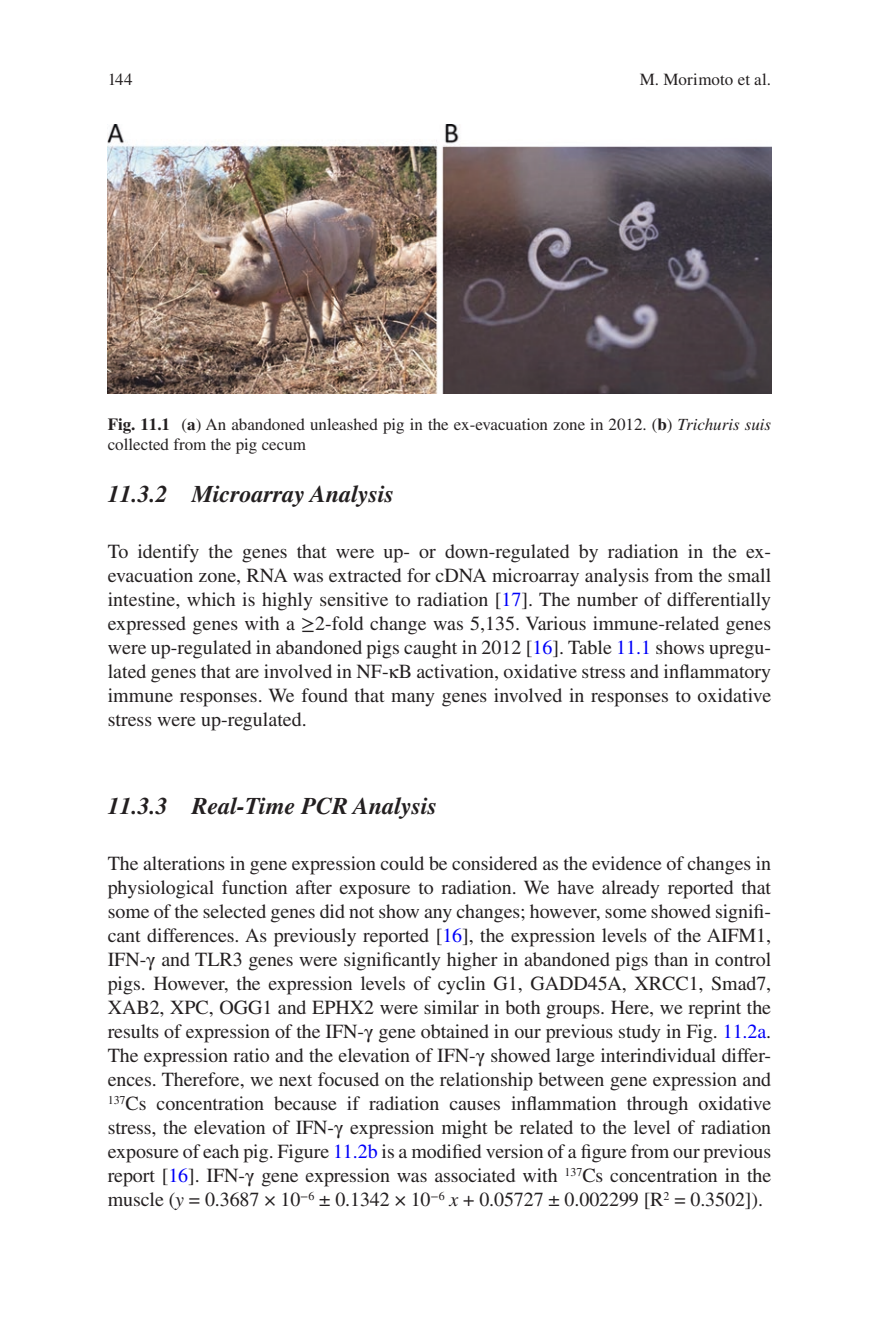
<style>
.page{position:relative;width:879px;height:1333px;background:#fff}
.page>*{position:absolute;margin:0;border:0;box-sizing:border-box;transform-origin:0 0}
.t1{font:italic 700 24px "Nycwrp Times LT Std";color:#231f20}
.t2{font:20px/24px "Ysmqjs Times LT Std";letter-spacing:-.005em;color:#231f20;text-align:justify}
.t3{font:17px/20px "Ysmqjs Times LT Std";color:#231f20}
.t4{font:17px "Ggjvfn Times LT Std";letter-spacing:.005em;color:#231f20}
.s1{font-family:"Bklhyt Times LT Std";font-weight:700}
.s2{font-family:"Ptbccq Times LT Std";font-style:italic}
.s3{color:#0000fa}
.s4{font-family:"Ywmfpf STIX General"}
</style>
<div class="page">
<img style="left:108px;top:124px;width:663px;height:270px">
<p class="t3" style="left:108px;top:69px;width:26px">144</p>
<p class="t4" style="left:640px;top:70px;width:133px">M. Morimoto et al.</p>
<p class="t3" style="left:108px;top:414px;width:665px"><span class="s1">Fig. 11.1</span> (<span class="s1">a</span>) An abandoned unleashed pig in the ex-evacuation zone in 2012. (<span class="s1">b</span>) <span class="s2">Trichuris suis </span>collected from the pig cecum</p>
<p class="t1" style="left:108px;top:480px;width:288px">11.3.2 Microarray Analysis</p>
<p class="t2" style="left:108px;top:539px;width:665px">To identify the genes that were up- or down-regulated by radiation in the ex&shy;evacuation zone, RNA was extracted for cDNA microarray analysis from the small intestine, which is highly sensitive to radiation [<span class="s3">17</span>]. The number of differentially expressed genes with a <span class="s4">≥</span>2-fold change was 5,135. Various immune-related genes were up-regulated in abandoned pigs caught in 2012 [<span class="s3">16</span>]. Table <span class="s3">11.1</span> shows upregu&shy;lated genes that are involved in NF-<span class="s4">κ</span>B activation, oxidative stress and inflammatory immune responses. We found that many genes involved in responses to oxidative stress were up-regulated.</p>
<p class="t1" style="left:108px;top:792px;width:331px">11.3.3 Real-Time PCR Analysis</p>
<p class="t2" style="left:108px;top:851px;width:665px">The alterations in gene expression could be considered as the evidence of changes in physiological function after exposure to radiation. We have already reported that some of the selected genes did not show any changes; however, some showed signifi&shy;cant differences. As previously reported [<span class="s3">16</span>], the expression levels of the AIFM1, IFN-<span class="s4">γ</span> and TLR3 genes were significantly higher in abandoned pigs than in control pigs. However, the expression levels of cyclin G1, GADD45A, XRCC1, Smad7, XAB2, XPC, OGG1 and EPHX2 were similar in both groups. Here, we reprint the results of expression of the IFN-<span class="s4">γ</span> gene obtained in our previous study in Fig. <span class="s3">11.2a</span>.<br>The expression ratio and the elevation of IFN-<span class="s4">γ</span> showed large interindividual differ&shy;ences. Therefore, we next focused on the relationship between gene expression and <sup>137</sup>Cs concentration because if radiation causes inflammation through oxidative stress, the elevation of IFN-<span class="s4">γ</span> expression might be related to the level of radiation exposure of each pig. Figure <span class="s3">11.2b</span> is a modified version of a figure from our previous report [<span class="s3">16</span>]. IFN-<span class="s4">γ</span> gene expression was associated with <sup>137</sup>Cs concentration in the muscle (<span class="s2">y</span> = 0.3687 × 10<sup>−</sup><sup>6</sup> ± 0.1342 × 10<sup>−</sup><sup>6</sup> <span class="s2">x</span> + 0.05727 ± 0.002299 [R<sup>2</sup> = 0.3502]).</p>
</div>
